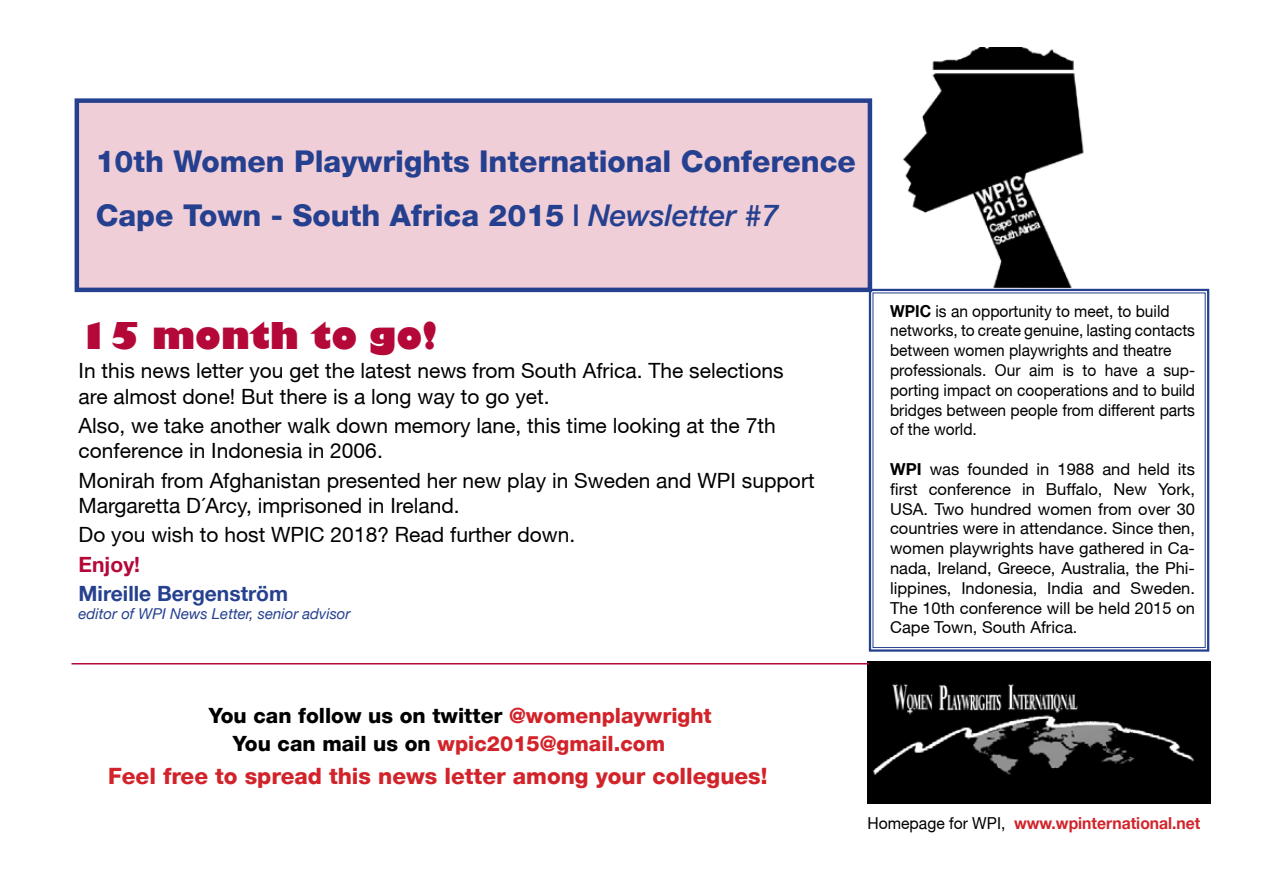
<style>
.page{position:relative;width:1263px;height:893px;background:#fff}
.page>*{position:absolute;margin:0;border:0;box-sizing:border-box;transform-origin:0 0}
.t1{font:800 36px "Gill Sans";color:#b30838}
.t2{font:800 30px/54px "Helvetica Neue";color:#25408f}
.t3{font:800 22.5px "Helvetica Neue";color:#d2232a}
.t4{font:21px/25.2px "Helvetica Neue";color:#000}
.t5{font:800 21px/28px "Helvetica Neue";color:#000}
.t6{font:700 21px "Helvetica Neue";color:#25408f}
.t7{font:700 21px "Helvetica Neue";color:#b30838}
.t8{font:16.5px/19.8px "Helvetica Neue";color:#000;text-align:justify}
.t9{font:16.5px/19.8px "Helvetica Neue";color:#000;scale:.94 1}
.t10{font:700 16.5px "Helvetica Neue";color:#d2232a;scale:.95 1}
.t11{font:italic 15px "Helvetica Neue";color:#25408f}
.s1{font-weight:500}
.s2{font-weight:500;font-style:italic}
.s3{color:#d2232a}
.s4{font-weight:700}
.s5{font-weight:400;color:#000}
</style>
<div class="page">
<div style="left:75px;top:98px;width:797px;height:194px;background:#f0ced7;border:4px solid #25408f"></div>
<img style="left:867px;top:662px;width:343px;height:141px">
<hr style="left:72px;top:663px;width:797px;height:1px;background:#b30838">
<svg style="left:868px;top:288px;width:342px;height:364px"></svg>
<img style="left:903px;top:47px;width:181px;height:240px">
<h2 class="t2" style="left:96px;top:134px;width:762px">10th Women Playwrights International Conference<br>Cape Town - South Africa 2015 <span class="s1">l</span> <span class="s2">Newsletter #7</span></h2>
<h1 class="t1" style="left:79px;top:313px;width:360px">15 month to go!</h1>
<p class="t4" style="left:79px;top:358px;width:707px">In this news letter you get the latest news from South Africa. The selections are almost done! But there is a long way to go yet.</p>
<p class="t4" style="left:79px;top:413px;width:699px">Also, we take another walk down memory lane, this time looking at the 7th conference in Indonesia in 2006.</p>
<p class="t4" style="left:79px;top:467px;width:737px">Monirah from Afghanistan presented her new play in Sweden and WPI support<br>Margaretta D´Arcy, imprisoned in Ireland.</p>
<p class="t4" style="left:79px;top:522px;width:498px">Do you wish to host WPIC 2018? Read further down.</p>
<p class="t7" style="left:79px;top:551px;width:63px">Enjoy!</p>
<p class="t6" style="left:79px;top:581px;width:211px">Mireille Bergenström</p>
<p class="t11" style="left:79px;top:605px;width:273px">editor of WPI News Letter, senior advisor</p>
<p class="t5" style="left:233px;top:702px;width:480px;text-indent:-24px">You can follow us on twitter <span class="s3">@womenplaywright<br></span>You can mail us on <span class="s3">wpic2015@gmail.com</span></p>
<p class="t3" style="left:108px;top:763px;width:661px">Feel free to spread this news letter among your collegues!</p>
<p class="t9" style="left:890px;top:301px;width:326px"><span class="s4">WPIC</span> is an opportunity to meet, to build networks, to create genuine, lasting contacts between women playwrights and theatre professionals. Our aim is to have a sup&shy;porting impact on cooperations and to build bridges between people from different parts of the world.</p>
<p class="t8" style="left:890px;top:459px;width:306px"><span class="s4">WPI</span> was founded in 1988 and held its first conference in Buffalo, New York, USA. Two hundred women from over 30 countries were in attendance. Since then, women playwrights have gathered in Ca&shy;nada, Ireland, Greece, Australia, the Phi&shy;lippines, Indonesia, India and Sweden.<br>The 10th conference will be held 2015 on Cape Town, South Africa.</p>
<p class="t10" style="left:867px;top:813px;width:352px"><span class="s5">Homepage for WPI,</span> www.wpinternational.net</p>
</div>
